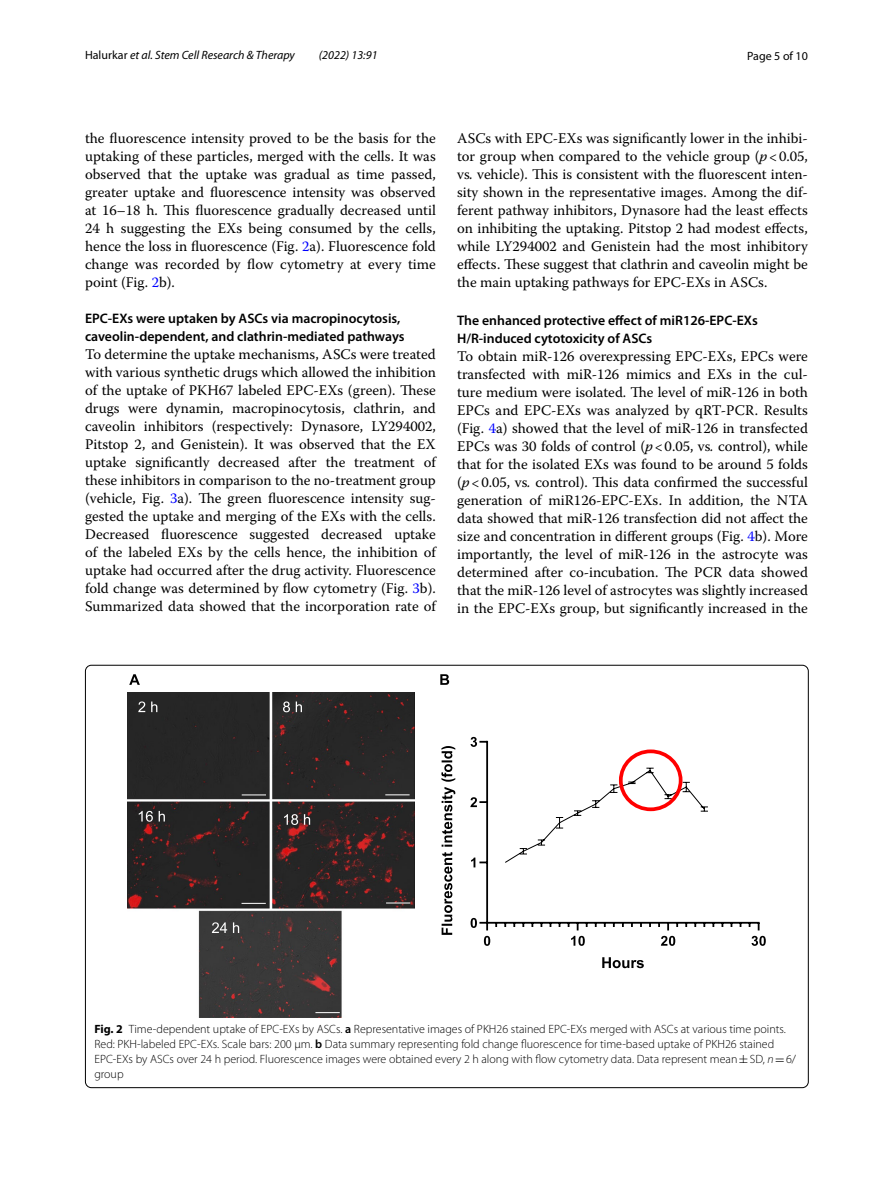
<style>
.page{position:relative;width:893px;height:1187px;background:#fff}
.page>*{position:absolute;margin:0;border:0;box-sizing:border-box;transform-origin:0 0}
.t1{font:14.7px/18px "Warnock Pro";color:#000;text-align:justify}
.t2{font:600 13.8px/18px "Myriad Pro";color:#000}
.t3{font:300 12px/15px "Myriad Pro";color:#000}
.t4{font:italic 12px "Myriad Pro";color:#000}
.t5{font:12px "Myriad Pro";color:#000}
.s1{font-style:normal}
.s2{color:#00f}
.s3{font-style:italic}
.s4{font-weight:700}
.s5{font-weight:600}
.s6{font-family:"MTSY";font-weight:400}
</style>
<div class="page">
<img style="left:128px;top:692px;width:286px;height:325px">
<hr style="left:486px;top:921px;width:273px;height:2px;background:#000">
<svg style="left:568px;top:923px;width:20px;height:22px"></svg>
<svg style="left:658px;top:923px;width:20px;height:22px"></svg>
<svg style="left:749px;top:922px;width:17px;height:23px"></svg>
<hr style="left:486px;top:740px;width:2px;height:183px;background:#000">
<svg style="left:471px;top:917px;width:26px;height:28px"></svg>
<svg style="left:471px;top:857px;width:16px;height:10px"></svg>
<svg style="left:470px;top:797px;width:17px;height:10px"></svg>
<svg style="left:470px;top:736px;width:17px;height:10px"></svg>
<svg style="left:505px;top:767px;width:203px;height:96px"></svg>
<svg style="left:602px;top:957px;width:42px;height:11px"></svg>
<div style="left:619px;top:749px;width:63px;height:62px;border:4px solid #f00;border-radius:50%"></div>
<svg style="left:242px;top:794px;width:24px;height:1px"></svg>
<svg style="left:385px;top:794px;width:25px;height:1px"></svg>
<svg style="left:242px;top:903px;width:24px;height:1px"></svg>
<svg style="left:315px;top:1012px;width:25px;height:1px"></svg>
<svg style="left:386px;top:902px;width:24px;height:1px"></svg>
<svg style="left:138px;top:701px;width:19px;height:11px"></svg>
<svg style="left:283px;top:701px;width:19px;height:11px"></svg>
<svg style="left:139px;top:810px;width:26px;height:11px"></svg>
<svg style="left:284px;top:814px;width:26px;height:10px"></svg>
<svg style="left:212px;top:922px;width:15px;height:10px"></svg>
<svg style="left:233px;top:922px;width:6px;height:10px"></svg>
<svg style="left:129px;top:674px;width:11px;height:10px"></svg>
<svg style="left:440px;top:674px;width:9px;height:10px"></svg>
<svg style="left:441px;top:746px;width:14px;height:188px"></svg>
<p class="t4" style="left:85px;top:48px;width:211px"><span class="s1">Halurkar</span> et al. Stem Cell Research &amp; Therapy</p>
<p class="t4" style="left:319px;top:48px;width:60px">(2022) 13:91</p>
<p class="t5" style="left:747px;top:48px;width:62px">Page 5 of 10</p>
<p class="t1" style="left:85px;top:128px;width:352px">the fluorescence intensity proved to be the basis for the uptaking of these particles, merged with the cells. It was observed that the uptake was gradual as time passed, greater uptake and fluorescence intensity was observed at 16–18 h. This fluorescence gradually decreased until 24 h suggesting the EXs being consumed by the cells, hence the loss in fluorescence (Fig. <span class="s2">2</span>a). Fluorescence fold change was recorded by flow cytometry at every time point (Fig. <span class="s2">2</span>b).</p>
<p class="t2" style="left:85px;top:309px;width:321px">EPC‑EXs were uptaken by ASCs via macropinocytosis, caveolin‑dependent, and clathrin‑mediated pathways</p>
<p class="t1" style="left:85px;top:344px;width:352px">To determine the uptake mechanisms, ASCs were treated with various synthetic drugs which allowed the inhibition of the uptake of PKH67 labeled EPC-EXs (green). These drugs were dynamin, macropinocytosis, clathrin, and caveolin inhibitors (respectively: Dynasore, LY294002, Pitstop 2, and Genistein). It was observed that the EX uptake significantly decreased after the treatment of these inhibitors in comparison to the no-treatment group (vehicle, Fig. <span class="s2">3</span>a). The green fluorescence intensity sug&shy;gested the uptake and merging of the EXs with the cells.<br>Decreased fluorescence suggested decreased uptake of the labeled EXs by the cells hence, the inhibition of uptake had occurred after the drug activity. Fluorescence fold change was determined by flow cytometry (Fig. <span class="s2">3</span>b).<br>Summarized data showed that the incorporation rate of</p>
<p class="t1" style="left:457px;top:128px;width:352px">ASCs with EPC-EXs was significantly lower in the inhibi&shy;tor group when compared to the vehicle group (<span class="s3">p</span>&lt;0.05, vs<span class="s3">.</span> vehicle). This is consistent with the fluorescent inten&shy;sity shown in the representative images. Among the dif&shy;ferent pathway inhibitors, Dynasore had the least effects on inhibiting the uptaking. Pitstop 2 had modest effects, while LY294002 and Genistein had the most inhibitory effects. These suggest that clathrin and caveolin might be the main uptaking pathways for EPC-EXs in ASCs.</p>
<p class="t2" style="left:457px;top:311px;width:302px">The enhanced protective effect of miR126‑EPC‑EXs<br>H/R‑induced cytotoxicity of ASCs</p>
<p class="t1" style="left:457px;top:347px;width:352px">To obtain miR-126 overexpressing EPC-EXs, EPCs were transfected with miR-126 mimics and EXs in the cul&shy;ture medium were isolated. The level of miR-126 in both EPCs and EPC-EXs was analyzed by qRT-PCR. Results (Fig. <span class="s2">4</span>a) showed that the level of miR-126 in transfected EPCs was 30 folds of control (<span class="s3">p</span>&lt;0.05, vs<span class="s3">.</span> control), while that for the isolated EXs was found to be around 5 folds (<span class="s3">p</span>&lt;0.05, vs<span class="s3">.</span> control). This data confirmed the successful generation of miR126-EPC-EXs. In addition, the NTA data showed that miR-126 transfection did not affect the size and concentration in different groups (Fig. <span class="s2">4</span>b). More importantly, the level of miR-126 in the astrocyte was determined after co-incubation. The PCR data showed that the miR-126 level of astrocytes was slightly increased in the EPC-EXs group, but significantly increased in the</p>
<p class="t3" style="left:94px;top:1021px;width:703px"><span class="s4">Fig. 2</span> Time-dependent uptake of EPC-EXs by ASCs. <span class="s5">a</span> Representative images of PKH26 stained EPC-EXs merged with ASCs at various time points.<br>Red: PKH-labeled EPC-EXs. Scale bars: 200 μm. <span class="s5">b</span> Data summary representing fold change fluorescence for time-based uptake of PKH26 stained EPC-EXs by ASCs over 24 h period. Fluorescence images were obtained every 2 h along with flow cytometry data. Data represent mean<span class="s6">±</span>SD, <span class="s3">n</span><span class="s6">=</span>6/ group</p>
</div>
